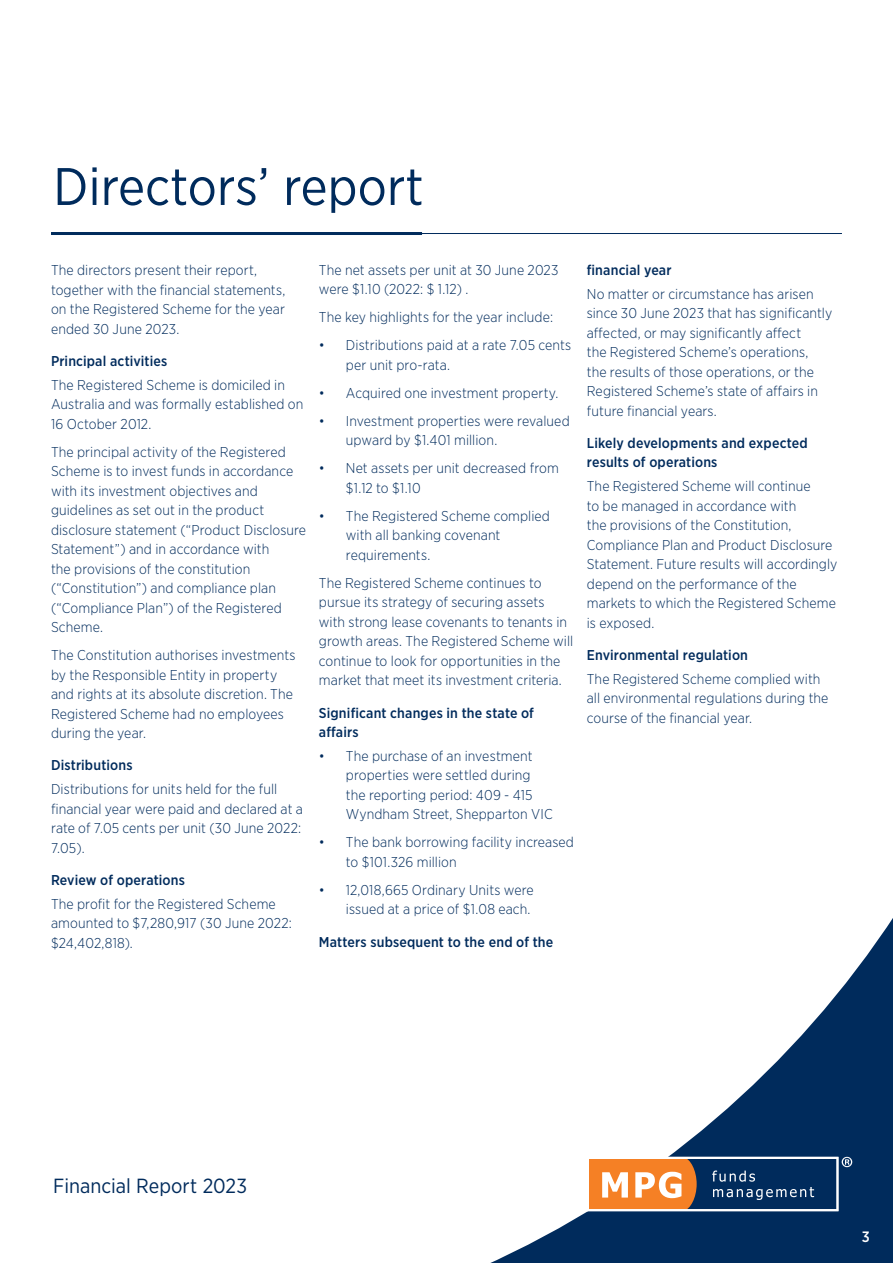
<style>
.page{position:relative;width:893px;height:1263px;background:#fff}
.page>*{position:absolute;margin:0;border:0;box-sizing:border-box;transform-origin:0 0}
.t1{font:52.65px "Gotham Narrow";color:#002b5c}
.t2{font:20.4px "Gotham Narrow";color:#002b5c}
.t3{font:500 15px "Gotham Narrow";color:#fff}
.t4{font:300 14.25px/19.5px "Gotham Narrow";letter-spacing:.005em;color:#002b5c}
.t5{font:500 14.25px/19.5px "Gotham Narrow";letter-spacing:.01em;color:#002b5c}
</style>
<div class="page">
<svg style="left:490px;top:918px;width:403px;height:345px"></svg>
<hr style="left:51px;top:233px;width:791px;height:1px;background:#002b5c">
<hr style="left:51px;top:232px;width:371px;height:3px;background:#002b5c">
<svg style="left:842px;top:1157px;width:10px;height:10px"></svg>
<div style="left:684px;top:1158px;width:153px;height:52px;background:#002b5c"></div>
<div style="left:588px;top:1158px;width:96px;height:52px;background:#f58025"></div>
<svg style="left:602px;top:1172px;width:26px;height:25px"></svg>
<svg style="left:635px;top:1159px;width:62px;height:50px"></svg>
<svg style="left:712px;top:1170px;width:102px;height:30px"></svg>
<div style="left:587px;top:1157px;width:251px;height:54px;border:1px solid #fff"></div>
<h1 class="t1" style="left:53px;top:154px;width:372px">Directors’ report</h1>
<p class="t4" style="left:51px;top:260px;width:236px">The directors present their report, together with the financial statements, on the Registered Scheme for the year ended 30 June 2023.</p>
<p class="t5" style="left:51px;top:351px;width:118px">Principal activities</p>
<p class="t4" style="left:51px;top:374px;width:254px">The Registered Scheme is domiciled in<br>Australia and was formally established on<br>16 October 2012.</p>
<p class="t4" style="left:51px;top:441px;width:257px">The principal activity of the Registered Scheme is to invest funds in accordance with its investment objectives and guidelines as set out in the product disclosure statement (“Product Disclosure Statement”) and in accordance with<br>the provisions of the constitution (“Constitution”) and compliance plan (“Compliance Plan”) of the Registered Scheme.</p>
<p class="t4" style="left:51px;top:645px;width:246px">The Constitution authorises investments by the Responsible Entity in property and rights at its absolute discretion. The Registered Scheme had no employees during the year.</p>
<p class="t5" style="left:51px;top:755px;width:83px">Distributions</p>
<p class="t4" style="left:51px;top:779px;width:254px">Distributions for units held for the full financial year were paid and declared at a rate of 7.05 cents per unit (30 June 2022:<br>7.05).</p>
<p class="t5" style="left:51px;top:870px;width:135px">Review of operations</p>
<p class="t4" style="left:51px;top:893px;width:242px">The profit for the Registered Scheme amounted to $7,280,917 (30 June 2022: $24,402,818).</p>
<p class="t4" style="left:319px;top:260px;width:241px">The net assets per unit at 30 June 2023 were $1.10 (2022: $ 1.12) .</p>
<p class="t4" style="left:319px;top:307px;width:236px">The key highlights for the year include:</p>
<p class="t4" style="left:346px;top:335px;width:227px;text-indent:-27px">• Distributions paid at a rate 7.05 cents per unit pro-rata.</p>
<p class="t4" style="left:319px;top:383px;width:241px">• Acquired one investment property.</p>
<p class="t4" style="left:346px;top:411px;width:225px;text-indent:-27px">• Investment properties were revalued upward by $1.401 million.</p>
<p class="t4" style="left:346px;top:458px;width:214px;text-indent:-27px">• Net assets per unit decreased from $1.12 to $1.10</p>
<p class="t4" style="left:346px;top:506px;width:206px;text-indent:-27px">• The Registered Scheme complied with all banking covenant requirements.</p>
<p class="t4" style="left:319px;top:573px;width:256px">The Registered Scheme continues to pursue its strategy of securing assets with strong lease covenants to tenants in growth areas. The Registered Scheme will continue to look for opportunities in the market that meet its investment criteria.</p>
<p class="t5" style="left:319px;top:703px;width:217px">Significant changes in the state of affairs</p>
<p class="t4" style="left:346px;top:746px;width:208px;text-indent:-27px">• The purchase of an investment properties were settled during the reporting period: 409 - 415<br>Wyndham Street, Shepparton VIC</p>
<p class="t4" style="left:346px;top:832px;width:230px;text-indent:-27px">• The bank borrowing facility increased to $101.326 million</p>
<p class="t4" style="left:319px;top:880px;width:216px;text-align:right">• 12,018,665 Ordinary Units were issued at a price of $1.08 each.</p>
<p class="t5" style="left:319px;top:932px;width:236px">Matters subsequent to the end of the</p>
<p class="t5" style="left:587px;top:260px;width:86px">financial year</p>
<p class="t4" style="left:587px;top:283px;width:247px">No matter or circumstance has arisen since 30 June 2023 that has significantly affected, or may significantly affect<br>the Registered Scheme’s operations,<br>the results of those operations, or the Registered Scheme’s state of affairs in future financial years.</p>
<p class="t5" style="left:587px;top:433px;width:222px">Likely developments and expected results of operations</p>
<p class="t4" style="left:587px;top:476px;width:252px">The Registered Scheme will continue<br>to be managed in accordance with<br>the provisions of the Constitution, Compliance Plan and Product Disclosure Statement. Future results will accordingly depend on the performance of the markets to which the Registered Scheme is exposed.</p>
<p class="t5" style="left:587px;top:645px;width:163px">Environmental regulation</p>
<p class="t4" style="left:587px;top:668px;width:243px">The Registered Scheme complied with all environmental regulations during the course of the financial year.</p>
<h2 class="t2" style="left:53px;top:1173px;width:196px">Financial Report 2023</h2>
<p class="t3" style="left:862px;top:1227px;width:9px">3</p>
</div>
